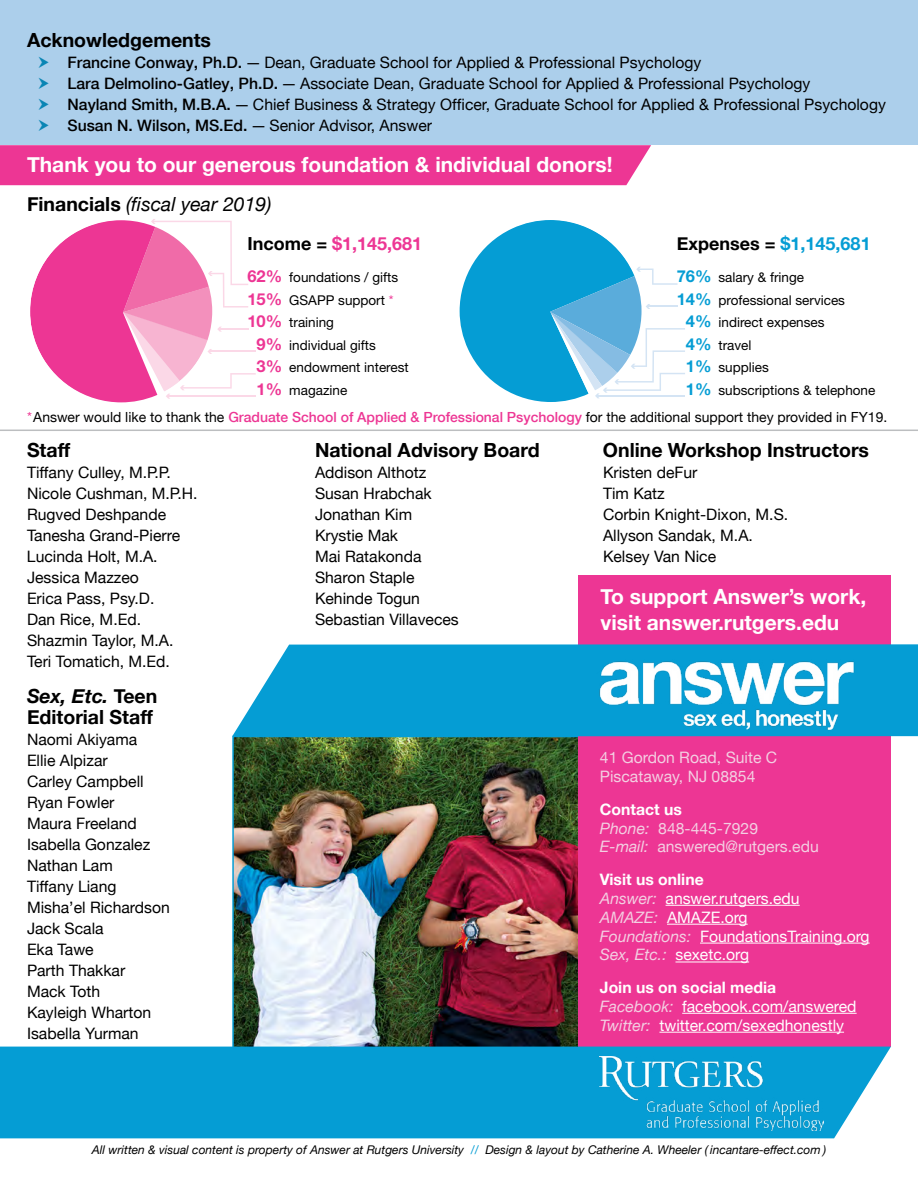
<style>
.page{position:relative;width:918px;height:1188px;background:#fff}
.page>*{position:absolute;margin:0;border:0;box-sizing:border-box;transform-origin:0 0}
.t1{font:700 21px/25.2px "Helvetica Neue";color:#fff}
.t2{font:700 19.5px/21px "Helvetica Neue";color:#000}
.t3{font:italic 19.5px "Helvetica Neue";color:#000}
.t4{font:700 18px "Helvetica Neue";color:#059dd4}
.t5{font:700 18px "Helvetica Neue";color:#ed3694}
.t6{font:700 16.5px/22.5px "Helvetica Neue";color:#ed3694;text-align:center}
.t7{font:700 16.5px/22.5px "Helvetica Neue";color:#059dd4;text-align:center}
.t8{font:15.75px/21px "Helvetica Neue";color:#000}
.t9{font:15.75px/18.9px "Helvetica Neue";color:#fff}
.t10{font:15.75px/18.9px "Helvetica Neue";color:#f3cfe2}
.t11{font:13.95px "Helvetica Neue";color:#000}
.t12{font:13.5px/22.5px "Helvetica Neue";color:#000}
.t13{font:italic 12px "Helvetica Neue";color:#000}
.s1{font-weight:500}
.s2{font-weight:700;font-style:normal}
.s3{color:#000}
.s4{color:#ed3694}
.s5{font-weight:500;color:#ed3694}
.s6{font-style:italic}
.s7{font-weight:700;color:#fff}
.s8{font-weight:700}
.s9{font-style:italic;color:#f3cfe2}
.s10{color:#059dd4}
</style>
<div class="page">
<img style="left:235px;top:739px;width:342px;height:308px">
<div style="left:232px;top:736px;width:348px;height:316px;border:2px solid #059dd4"></div>
<div style="left:578px;top:575px;width:313px;height:472px;background:#ed3694"></div>
<div style="left:0;top:0;width:918px;height:145px;background:#accfeb"></div>
<div style="left:0;top:1047px;width:891px;height:91px;background:#059dd4"></div>
<hr style="left:666px;top:905px;width:134px;height:1px;background:#fff">
<hr style="left:667px;top:924px;width:81px;height:1px;background:#fff">
<hr style="left:700px;top:943px;width:170px;height:1px;background:#fff">
<hr style="left:675px;top:962px;width:74px;height:1px;background:#fff">
<hr style="left:682px;top:1013px;width:175px;height:1px;background:#fff">
<hr style="left:659px;top:1032px;width:185px;height:1px;background:#fff">
<svg style="left:232px;top:644px;width:686px;height:92px;background:#16a3d6"></svg>
<div style="left:0;top:145px;width:651px;height:40px;background:#ed3694"></div>
<img style="left:600px;top:1056px;width:224px;height:75px">
<img style="left:597px;top:653px;width:259px;height:84px">
<svg style="left:30px;top:219px;width:226px;height:184px"></svg>
<svg style="left:459px;top:220px;width:226px;height:182px"></svg>
<hr style="left:0;top:430px;width:918px;height:1px;background:#bcbec0">
<p class="t2" style="left:27px;top:29px;width:186px">Acknowledgements</p>
<p class="t8" style="left:68px;top:51px;width:820px"><span class="s1">Francine Conway, Ph.D.</span> — Dean, Graduate School for Applied &amp; Professional Psychology<br><span class="s1">Lara Delmolino-Gatley, Ph.D.</span> — Associate Dean, Graduate School for Applied &amp; Professional Psychology<br><span class="s1">Nayland Smith, M.B.A.</span> — Chief Business &amp; Strategy Officer, Graduate School for Applied &amp; Professional Psychology <span class="s1">Susan N. Wilson, MS.Ed.</span> — Senior Advisor, Answer</p>
<h1 class="t1" style="left:27px;top:152px;width:587px">Thank you to our generous foundation &amp; individual donors!</h1>
<p class="t3" style="left:27px;top:193px;width:246px"><span class="s2">Financials</span> (fiscal year 2019)</p>
<p class="t5" style="left:248px;top:232px;width:176px"><span class="s3">Income =</span> $1,145,681</p>
<p class="t4" style="left:677px;top:232px;width:195px"><span class="s3">Expenses =</span> $1,145,681</p>
<p class="t6" style="left:247px;top:265px;width:36px">62%<br>15%<br>10%<br>9%<br>3%<br>1%</p>
<p class="t12" style="left:719px;top:266px;width:158px">salary &amp; fringe professional services indirect expenses<br>travel<br>supplies<br>subscriptions &amp; telephone</p>
<p class="t7" style="left:677px;top:265px;width:36px">76%<br>14%<br>4%<br>4%<br>1%<br>1%</p>
<p class="t12" style="left:289px;top:266px;width:121px">foundations / gifts<br>GSAPP support <span class="s4">* </span>training<br>individual gifts endowment interest magazine</p>
<p class="t11" style="left:27px;top:408px;width:862px"><span class="s4">*</span>Answer would like to thank the <span class="s5">Graduate School of Applied &amp; Professional Psychology</span> for the additional support they provided in FY19.</p>
<p class="t2" style="left:27px;top:439px;width:45px">Staff</p>
<p class="t8" style="left:27px;top:462px;width:172px">Tiffany Culley, M.P.P.<br>Nicole Cushman, M.P.H.<br>Rugved Deshpande<br>Tanesha Grand-Pierre<br>Lucinda Holt, M.A.<br>Jessica Mazzeo<br>Erica Pass, Psy.D.<br>Dan Rice, M.Ed.<br>Shazmin Taylor, M.A.<br>Teri Tomatich, M.Ed.</p>
<p class="t2" style="left:27px;top:685px;width:132px"><span class="s6">Sex, Etc.</span> Teen<br>Editorial Staff</p>
<p class="t8" style="left:27px;top:729px;width:144px">Naomi Akiyama<br>Ellie Alpizar<br>Carley Campbell<br>Ryan Fowler<br>Maura Freeland<br>Isabella Gonzalez<br>Nathan Lam<br>Tiffany Liang<br>Misha’el Richardson<br>Jack Scala<br>Eka Tawe<br>Parth Thakkar<br>Mack Toth<br>Kayleigh Wharton<br>Isabella Yurman</p>
<p class="t2" style="left:315px;top:439px;width:226px">National Advisory Board</p>
<p class="t8" style="left:315px;top:462px;width:145px">Addison Althotz<br>Susan Hrabchak<br>Jonathan Kim<br>Krystie Mak<br>Mai Ratakonda<br>Sharon Staple<br>Kehinde Togun<br>Sebastian Villaveces</p>
<p class="t2" style="left:603px;top:439px;width:268px">Online Workshop Instructors</p>
<p class="t8" style="left:603px;top:462px;width:187px">Kristen deFur<br>Tim Katz<br>Corbin Knight-Dixon, M.S.<br>Allyson Sandak, M.A.<br>Kelsey Van Nice</p>
<h1 class="t1" style="left:601px;top:584px;width:267px">To support Answer’s work, visit answer.rutgers.edu</h1>
<p class="t10" style="left:600px;top:748px;width:179px">41 Gordon Road, Suite C<br>Piscataway, NJ 08854</p>
<p class="t10" style="left:600px;top:799px;width:220px"><span class="s7">Contact us<br></span><span class="s6">Phone:</span> 848-445-7929<br><span class="s6">E-mail:</span> answered@rutgers.edu</p>
<p class="t9" style="left:600px;top:870px;width:271px"><span class="s8">Visit us online<br></span><span class="s9">Answer:</span> answer.rutgers.edu<br><span class="s9">AMAZE:</span> AMAZE.org<br><span class="s9">Foundations:</span> FoundationsTraining.org<br><span class="s9">Sex, Etc.:</span> sexetc.org</p>
<p class="t9" style="left:600px;top:978px;width:258px"><span class="s8">Join us on social media<br></span><span class="s9">Facebook:</span> facebook.com/answered<br><span class="s9">Twitter:</span> twitter.com/sexedhonestly</p>
<p class="t13" style="left:92px;top:1142px;width:736px">All written &amp; visual content is property of Answer at Rutgers University <span class="s10">//</span> Design &amp; layout by Catherine A. Wheeler ( incantare-effect.com )</p>
</div>
